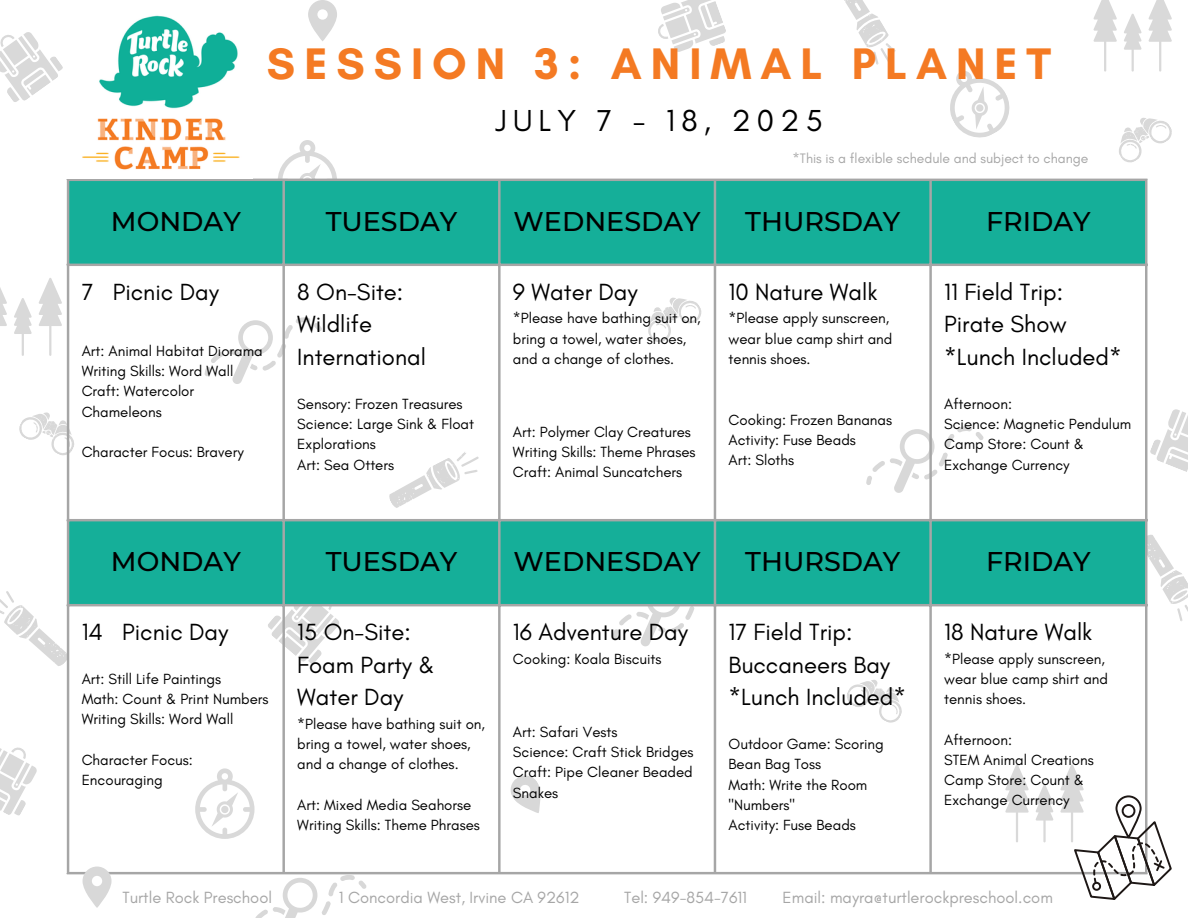
<style>
.page{position:relative;width:1188px;height:918px;background:#fff}
.page>*{position:absolute;margin:0;border:0;box-sizing:border-box;transform-origin:0 0}
.t1{font:700 45px "Glacial Indifference";letter-spacing:.2em;color:#f47a23}
.t2{font:30.9px "Glacial Indifference";letter-spacing:.2em;color:#000}
.t3{font:500 27px "Montserrat";color:#000}
.t4{font:23.85px/32.7px "Glacial Indifference";color:#000}
.t5{font:16.5px "Glacial Indifference";color:#a6a6a6}
.t6{font:15px/20.2px "Glacial Indifference";color:#000}
.t7{font:13.95px "Glacial Indifference";color:#a6a6a6}
</style>
<div class="page">
<svg style="left:0;top:32px;width:63px;height:70px"></svg>
<svg style="left:1094px;top:0;width:23px;height:72px"></svg>
<svg style="left:1149px;top:0;width:23px;height:72px"></svg>
<svg style="left:1124px;top:14px;width:18px;height:58px"></svg>
<svg style="left:19px;top:410px;width:48px;height:49px"></svg>
<svg style="left:847px;top:680px;width:55px;height:43px"></svg>
<svg style="left:1150px;top:409px;width:38px;height:63px"></svg>
<svg style="left:0;top:590px;width:71px;height:78px"></svg>
<svg style="left:844px;top:0;width:52px;height:65px"></svg>
<svg style="left:267px;top:606px;width:74px;height:58px"></svg>
<svg style="left:510px;top:775px;width:31px;height:38px"></svg>
<svg style="left:613px;top:606px;width:117px;height:40px"></svg>
<svg style="left:195px;top:768px;width:60px;height:71px"></svg>
<svg style="left:278px;top:140px;width:59px;height:39px"></svg>
<svg style="left:1005px;top:764px;width:24px;height:78px"></svg>
<svg style="left:1036px;top:785px;width:17px;height:57px"></svg>
<svg style="left:1138px;top:532px;width:50px;height:90px"></svg>
<svg style="left:69px;top:181px;width:1076px;height:423px"></svg>
<hr style="left:67px;top:181px;width:2px;height:691px;background:#a6a6a6">
<hr style="left:282px;top:181px;width:3px;height:691px;background:#a6a6a6">
<hr style="left:498px;top:181px;width:3px;height:691px;background:#a6a6a6">
<hr style="left:714px;top:181px;width:2px;height:691px;background:#a6a6a6">
<hr style="left:929px;top:181px;width:3px;height:691px;background:#a6a6a6">
<hr style="left:1145px;top:181px;width:2px;height:691px;background:#a6a6a6">
<hr style="left:67px;top:179px;width:1080px;height:2px;background:#a6a6a6">
<hr style="left:67px;top:264px;width:1080px;height:2px;background:#a6a6a6">
<hr style="left:67px;top:519px;width:1080px;height:2px;background:#a6a6a6">
<hr style="left:67px;top:604px;width:1080px;height:2px;background:#a6a6a6">
<hr style="left:67px;top:872px;width:1080px;height:2px;background:#a6a6a6">
<svg style="left:1060px;top:764px;width:112px;height:136px"></svg>
<img style="left:82px;top:15px;width:158px;height:155px">
<svg style="left:1119px;top:118px;width:53px;height:45px"></svg>
<svg style="left:0;top:287px;width:7px;height:39px"></svg>
<svg style="left:39px;top:278px;width:23px;height:78px"></svg>
<svg style="left:14px;top:298px;width:18px;height:58px"></svg>
<svg style="left:83px;top:867px;width:29px;height:41px"></svg>
<svg style="left:950px;top:71px;width:60px;height:67px"></svg>
<svg style="left:658px;top:0;width:68px;height:52px"></svg>
<svg style="left:308px;top:0;width:29px;height:41px"></svg>
<svg style="left:255px;top:874px;width:112px;height:44px"></svg>
<svg style="left:0;top:747px;width:37px;height:69px"></svg>
<p class="t1" style="left:267px;top:36px;width:786px">SESSION 3: ANIMAL PLANET</p>
<h2 class="t2" style="left:496px;top:102px;width:329px">JULY 7 - 18, 2025</h2>
<p class="t7" style="left:793px;top:150px;width:297px">*This is a flexible schedule and subject to change</p>
<p class="t3" style="left:111px;top:204px;width:131px">MONDAY</p>
<p class="t3" style="left:326px;top:204px;width:133px">TUESDAY</p>
<p class="t3" style="left:514px;top:204px;width:189px">WEDNESDAY</p>
<p class="t3" style="left:745px;top:204px;width:157px">THURSDAY</p>
<p class="t3" style="left:986px;top:204px;width:106px">FRIDAY</p>
<p class="t4" style="left:82px;top:275px;width:139px">7 Picnic Day</p>
<h1 class="t6" style="left:82px;top:341px;width:183px">Art: Animal Habitat Diorama</h1>
<p class="t6" style="left:82px;top:361px;width:153px">Writing Skills: Word Wall</p>
<p class="t6" style="left:82px;top:381px;width:114px">Craft: Watercolor<br>Chameleons</p>
<p class="t6" style="left:82px;top:442px;width:164px">Character Focus: Bravery</p>
<p class="t4" style="left:297px;top:275px;width:108px">8 On-Site:</p>
<p class="t4" style="left:297px;top:308px;width:130px">Wildlife<br>International</p>
<p class="t6" style="left:297px;top:393px;width:167px">Sensory: Frozen Treasures</p>
<p class="t6" style="left:297px;top:414px;width:178px">Science: Large Sink &amp; Float<br>Explorations</p>
<p class="t6" style="left:297px;top:454px;width:98px">Art: Sea Otters</p>
<p class="t4" style="left:513px;top:275px;width:126px">9 Water Day</p>
<p class="t6" style="left:513px;top:308px;width:189px">*Please have bathing suit on, bring a towel, water shoes, and a change of clothes.</p>
<p class="t6" style="left:513px;top:422px;width:180px">Art: Polymer Clay Creatures</p>
<p class="t6" style="left:513px;top:442px;width:184px">Writing Skills: Theme Phrases</p>
<p class="t6" style="left:513px;top:462px;width:171px">Craft: Animal Suncatchers</p>
<p class="t4" style="left:729px;top:275px;width:150px">10 Nature Walk</p>
<p class="t6" style="left:729px;top:308px;width:165px">*Please apply sunscreen, wear blue camp shirt and tennis shoes.</p>
<p class="t6" style="left:729px;top:409px;width:165px">Cooking: Frozen Bananas</p>
<p class="t6" style="left:729px;top:429px;width:129px">Activity: Fuse Beads</p>
<p class="t6" style="left:729px;top:450px;width:67px">Art: Sloths</p>
<p class="t4" style="left:944px;top:275px;width:121px">11 Field Trip:</p>
<p class="t4" style="left:944px;top:308px;width:124px">Pirate Show</p>
<p class="t4" style="left:944px;top:340px;width:179px">*Lunch Included*</p>
<p class="t6" style="left:944px;top:393px;width:69px">Afternoon:</p>
<p class="t6" style="left:944px;top:414px;width:188px">Science: Magnetic Pendulum</p>
<p class="t6" style="left:944px;top:434px;width:141px">Camp Store: Count &amp;<br>Exchange Currency</p>
<p class="t3" style="left:111px;top:545px;width:131px">MONDAY</p>
<p class="t3" style="left:326px;top:545px;width:133px">TUESDAY</p>
<p class="t3" style="left:514px;top:545px;width:189px">WEDNESDAY</p>
<p class="t3" style="left:745px;top:545px;width:157px">THURSDAY</p>
<p class="t3" style="left:986px;top:545px;width:106px">FRIDAY</p>
<p class="t4" style="left:82px;top:615px;width:148px">14 Picnic Day</p>
<p class="t6" style="left:82px;top:669px;width:141px">Art: Still Life Paintings</p>
<p class="t6" style="left:82px;top:689px;width:188px">Math: Count &amp; Print Numbers</p>
<p class="t6" style="left:82px;top:709px;width:153px">Writing Skills: Word Wall</p>
<p class="t6" style="left:82px;top:750px;width:113px">Character Focus:<br>Encouraging</p>
<p class="t4" style="left:297px;top:615px;width:115px">15 On-Site:</p>
<p class="t4" style="left:297px;top:648px;width:139px">Foam Party &amp;<br>Water Day</p>
<p class="t6" style="left:297px;top:714px;width:189px">*Please have bathing suit on, bring a towel, water shoes, and a change of clothes.</p>
<p class="t6" style="left:297px;top:795px;width:176px">Art: Mixed Media Seahorse</p>
<p class="t6" style="left:297px;top:815px;width:184px">Writing Skills: Theme Phrases</p>
<p class="t4" style="left:513px;top:615px;width:177px">16 Adventure Day</p>
<p class="t6" style="left:513px;top:648px;width:150px">Cooking: Koala Biscuits</p>
<p class="t6" style="left:513px;top:721px;width:106px">Art: Safari Vests</p>
<p class="t6" style="left:513px;top:742px;width:182px">Science: Craft Stick Bridges</p>
<p class="t6" style="left:513px;top:762px;width:181px">Craft: Pipe Cleaner Beaded<br>Snakes</p>
<p class="t4" style="left:729px;top:615px;width:125px">17 Field Trip:</p>
<p class="t4" style="left:729px;top:648px;width:163px">Buccaneers Bay</p>
<p class="t4" style="left:729px;top:681px;width:179px">*Lunch Included*</p>
<p class="t6" style="left:729px;top:734px;width:157px">Outdoor Game: Scoring<br>Bean Bag Toss</p>
<p class="t6" style="left:729px;top:774px;width:140px">Math: Write the Room "Numbers"</p>
<p class="t6" style="left:729px;top:815px;width:129px">Activity: Fuse Beads</p>
<p class="t4" style="left:944px;top:615px;width:150px">18 Nature Walk</p>
<p class="t6" style="left:944px;top:648px;width:165px">*Please apply sunscreen, wear blue camp shirt and tennis shoes.</p>
<p class="t6" style="left:944px;top:729px;width:69px">Afternoon:</p>
<p class="t6" style="left:944px;top:750px;width:151px">STEM Animal Creations</p>
<p class="t6" style="left:944px;top:770px;width:141px">Camp Store: Count &amp;<br>Exchange Currency</p>
<p class="t5" style="left:123px;top:888px;width:151px">Turtle Rock Preschool</p>
<p class="t5" style="left:339px;top:888px;width:242px">1 Concordia West, Irvine CA 92612</p>
<p class="t5" style="left:624px;top:888px;width:124px">Tel: 949-854-7611</p>
<p class="t5" style="left:783px;top:888px;width:272px">Email: mayra@turtlerockpreschool.com</p>
</div>
